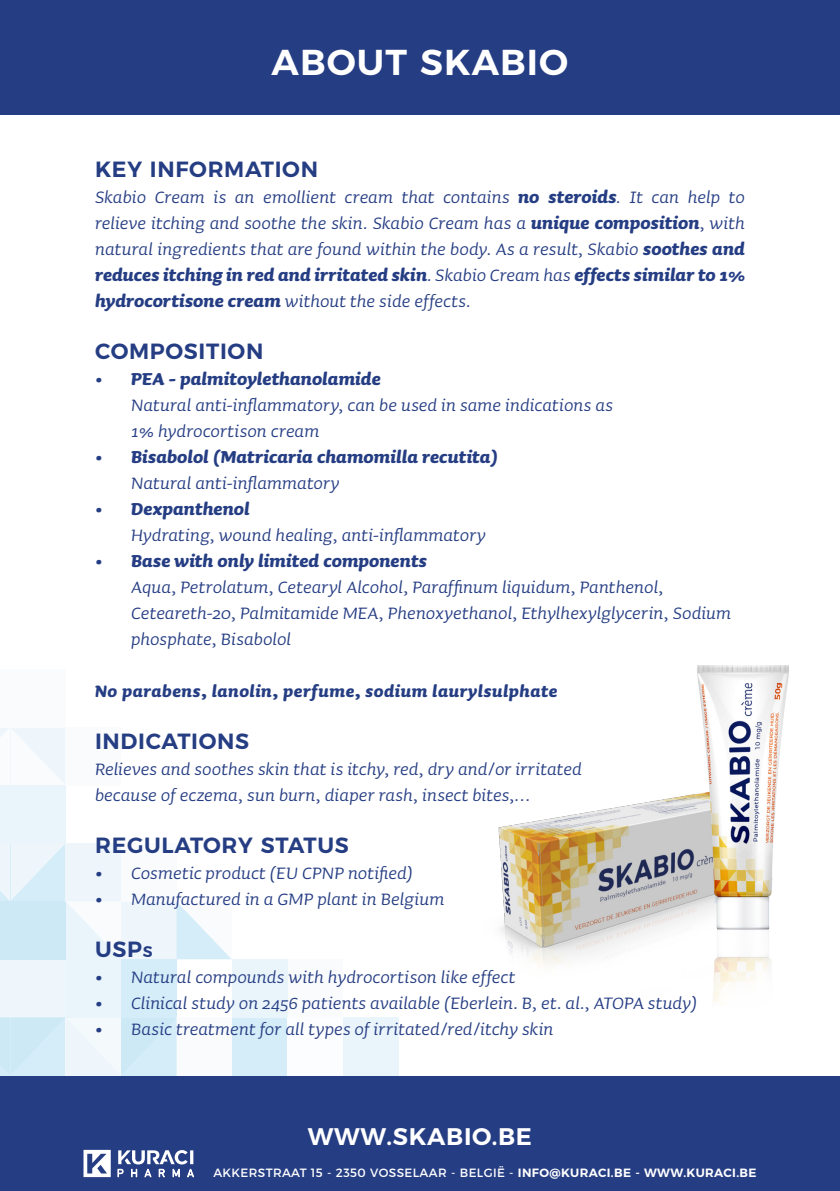
<style>
.page{position:relative;width:840px;height:1191px;background:#fff}
.page>*{position:absolute;margin:0;border:0;box-sizing:border-box;transform-origin:0 0}
.t1{font:600 36px "Montserrat";letter-spacing:.03em;color:#fff}
.t2{font:600 24px "Montserrat";letter-spacing:.03em;color:#fff}
.t3{font:italic 22px/26px "Sauna";letter-spacing:.005em;color:#253d83}
.t4{font:italic 700 22px "Sauna";letter-spacing:.005em;color:#253d83}
.t5{font:600 22px "Montserrat";letter-spacing:.03em;color:#253d83}
.t6{font:italic 700 21px "Sauna";letter-spacing:.025em;color:#253d83}
.t7{font:12px "Montserrat";letter-spacing:.03em;color:#fff}
.s1{font-weight:700}
.s2{font-size:15.4px}
.s3{font-weight:600}
</style>
<div class="page">
<img style="left:498px;top:665px;width:291px;height:337px">
<div style="left:232px;top:1017px;width:55px;height:58px;background:#d4edf8"></div>
<div style="left:343px;top:1017px;width:55px;height:58px;background:#e9f4fb"></div>
<div style="left:121px;top:901px;width:55px;height:58px;background:#eef6fc"></div>
<div style="left:121px;top:959px;width:55px;height:58px;background:#d4edf8"></div>
<div style="left:287px;top:959px;width:56px;height:58px;background:#f9fbfd"></div>
<div style="left:232px;top:959px;width:55px;height:58px;background:#e9f4fb"></div>
<div style="left:10px;top:785px;width:56px;height:58px;background:#e9f4fb"></div>
<div style="left:10px;top:959px;width:56px;height:58px;background:#eef6fc"></div>
<div style="left:66px;top:959px;width:55px;height:58px;background:#e9f4fb"></div>
<div style="left:176px;top:1017px;width:56px;height:58px;background:#f9fbfd"></div>
<div style="left:66px;top:727px;width:55px;height:58px;background:#f9fbfd"></div>
<div style="left:10px;top:669px;width:56px;height:58px;background:#f9fbfd"></div>
<div style="left:121px;top:843px;width:55px;height:58px;background:#f9fbfd"></div>
<svg style="left:176px;top:902px;width:55px;height:57px"></svg>
<div style="left:0;top:785px;width:10px;height:58px;background:#e9f4fb"></div>
<div style="left:0;top:959px;width:10px;height:58px;background:#eef6fc"></div>
<div style="left:0;top:669px;width:10px;height:58px;background:#f9fbfd"></div>
<svg style="left:0;top:1017px;width:176px;height:59px"></svg>
<svg style="left:0;top:843px;width:121px;height:116px;background:#e2f1f9"></svg>
<svg style="left:0;top:728px;width:65px;height:57px"></svg>
<div style="left:0;top:1076px;width:839px;height:115px;background:#253d83"></div>
<div style="left:0;top:0;width:839px;height:115px;background:#253d83"></div>
<svg style="left:83px;top:1149px;width:28px;height:28px"></svg>
<svg style="left:118px;top:1150px;width:76px;height:27px"></svg>
<h1 class="t1" style="left:271px;top:33px;width:298px">ABOUT SKABIO</h1>
<p class="t5" style="left:95px;top:151px;width:224px">KEY INFORMATION</p>
<p class="t3" style="left:95px;top:184px;width:651px;text-align:justify">Skabio Cream is an emollient cream that contains <span class="s1">no steroids</span>. It can help to relieve itching and soothe the skin. Skabio Cream has a <span class="s1">unique composition</span>, with natural ingredients that are found within the body. As a result, Skabio <span class="s1">soothes and reduces itching in red and irritated skin</span>. Skabio Cream has <span class="s1">effects similar to 1% hydrocortisone cream</span> without the side effects.</p>
<p class="t5" style="left:95px;top:333px;width:170px">COMPOSITION</p>
<p class="t4" style="left:95px;top:367px;width:287px">• PEA - palmitoylethanolamide</p>
<p class="t3" style="left:131px;top:392px;width:483px">Natural anti-inflammatory, can be used in same indications as<br>1% hydrocortison cream</p>
<p class="t4" style="left:95px;top:445px;width:404px">• Bisabolol (Matricaria chamomilla recutita)</p>
<p class="t3" style="left:131px;top:470px;width:210px">Natural anti-inflammatory</p>
<p class="t4" style="left:95px;top:497px;width:156px">• Dexpanthenol</p>
<p class="t3" style="left:131px;top:522px;width:356px">Hydrating, wound healing, anti-inflammatory</p>
<p class="t4" style="left:95px;top:549px;width:333px">• Base with only limited components</p>
<p class="t3" style="left:131px;top:574px;width:601px">Aqua, Petrolatum, Cetearyl Alcohol, Paraffinum liquidum, Panthenol,<br>Ceteareth-20, Palmitamide MEA, Phenoxyethanol, Ethylhexylglycerin, Sodium phosphate, Bisabolol</p>
<p class="t6" style="left:95px;top:680px;width:463px">No parabens, lanolin, perfume, sodium laurylsulphate</p>
<p class="t5" style="left:95px;top:723px;width:156px">INDICATIONS</p>
<p class="t3" style="left:95px;top:756px;width:488px">Relieves and soothes skin that is itchy, red, dry and/or irritated because of eczema, sun burn, diaper rash, insect bites,…</p>
<p class="t5" style="left:95px;top:827px;width:255px">REGULATORY STATUS</p>
<p class="t3" style="left:95px;top:860px;width:319px"><span class="s1">•</span> Cosmetic product (EU CPNP notified)</p>
<p class="t3" style="left:95px;top:886px;width:350px"><span class="s1">•</span> Manufactured in a GMP plant in Belgium</p>
<p class="t5" style="left:95px;top:931px;width:59px">USP<span class="s2">s</span></p>
<p class="t3" style="left:95px;top:964px;width:421px"><span class="s1">•</span> Natural compounds with hydrocortison like effect</p>
<p class="t3" style="left:95px;top:990px;width:603px"><span class="s1">•</span> Clinical study on 2456 patients available (Eberlein. B, et. al., ATOPA study)</p>
<p class="t3" style="left:95px;top:1016px;width:459px"><span class="s1">•</span> Basic treatment for all types of irritated/red/itchy skin</p>
<p class="t2" style="left:308px;top:1117px;width:225px">WWW.SKABIO.BE</p>
<p class="t7" style="left:213px;top:1163px;width:544px">AKKERSTRAAT 15 - 2350 VOSSELAAR - BELGIË - <span class="s3">INFO@KURACI.BE - WWW.KURACI.BE</span></p>
</div>
